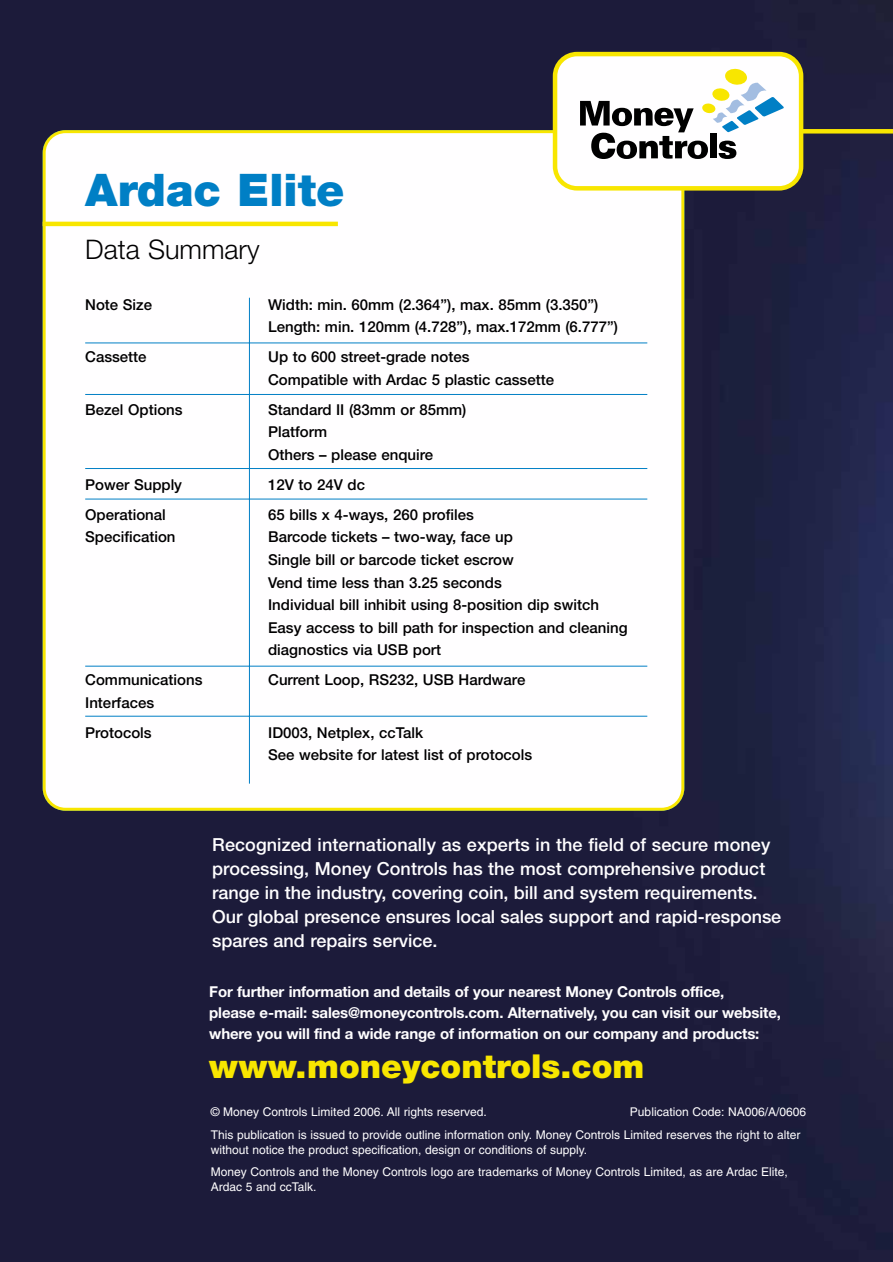
<style>
.page{position:relative;width:893px;height:1262px;background:#fff}
.page>*{position:absolute;margin:0;border:0;box-sizing:border-box;transform-origin:0 0}
.t1{font:900 45px "Helvetica Neue";color:#007fc5}
.t2{font:900 33px "Helvetica Neue";color:#f8e600}
.t3{font:300 27px "Helvetica Neue";color:#000}
.t4{font:500 18px/24px "Helvetica Neue";color:#fffeff}
.t5{font:500 15px/22.5px "Helvetica Neue";color:#000}
.t6{font:700 15px/21px "Helvetica Neue";letter-spacing:-.01em;color:#fffeff}
.t7{font:12px/23px "Helvetica";color:#fffeff}
</style>
<div class="page">
<img style="left:0;top:0;width:892px;height:1262px">
<svg style="left:43px;top:130px;width:641px;height:680px"></svg>
<hr style="left:43px;top:222px;width:295px;height:4px;background:#f8e600">
<svg style="left:552px;top:52px;width:251px;height:139px"></svg>
<hr style="left:802px;top:129px;width:90px;height:4px;background:#f8e600">
<hr style="left:85px;top:343px;width:562px;height:1px;background:#007fc5">
<hr style="left:249px;top:298px;width:1px;height:485px;background:#007fc5">
<hr style="left:85px;top:394px;width:562px;height:1px;background:#007fc5">
<hr style="left:85px;top:468px;width:562px;height:1px;background:#007fc5">
<hr style="left:85px;top:499px;width:562px;height:1px;background:#007fc5">
<hr style="left:85px;top:666px;width:562px;height:1px;background:#007fc5">
<hr style="left:85px;top:716px;width:562px;height:1px;background:#007fc5">
<h1 class="t1" style="left:85px;top:173px;width:261px">Ardac Elite</h1>
<h3 class="t3" style="left:85px;top:240px;width:176px">Data Summary</h3>
<p class="t5" style="left:85px;top:295px;width:68px">Note Size</p>
<p class="t5" style="left:268px;top:295px;width:351px">Width: min. 60mm (2.364”), max. 85mm (3.350”)<br>Length: min. 120mm (4.728”), max.172mm (6.777”)</p>
<p class="t5" style="left:85px;top:347px;width:63px">Cassette</p>
<p class="t5" style="left:268px;top:347px;width:287px">Up to 600 street-grade notes<br>Compatible with Ardac 5 plastic cassette</p>
<p class="t5" style="left:85px;top:400px;width:99px">Bezel Options</p>
<p class="t5" style="left:268px;top:400px;width:200px">Standard II (83mm or 85mm)<br>Platform<br>Others – please enquire</p>
<p class="t5" style="left:85px;top:475px;width:98px">Power Supply</p>
<p class="t5" style="left:268px;top:475px;width:98px">12V to 24V dc</p>
<p class="t5" style="left:85px;top:505px;width:82px">Operational</p>
<p class="t5" style="left:268px;top:505px;width:207px">65 bills x 4-ways, 260 profiles</p>
<p class="t5" style="left:85px;top:527px;width:92px">Specification</p>
<p class="t5" style="left:268px;top:527px;width:361px">Barcode tickets – two-way, face up<br>Single bill or barcode ticket escrow<br>Vend time less than 3.25 seconds<br>Individual bill inhibit using 8-position dip switch Easy access to bill path for inspection and cleaning diagnostics via USB port</p>
<p class="t5" style="left:85px;top:670px;width:119px">Communications</p>
<p class="t5" style="left:268px;top:670px;width:259px">Current Loop, RS232, USB Hardware</p>
<p class="t5" style="left:85px;top:688px;width:70px;line-height:30px">Interfaces<br>Protocols</p>
<p class="t5" style="left:268px;top:722px;width:265px">ID003, Netplex, ccTalk<br>See website for latest list of protocols</p>
<p class="t4" style="left:212px;top:834px;width:570px">Recognized internationally as experts in the field of secure money processing, Money Controls has the most comprehensive product range in the industry, covering coin, bill and system requirements.<br>Our global presence ensures local sales support and rapid-response spares and repairs service.</p>
<p class="t6" style="left:209px;top:982px;width:573px">For further information and details of your nearest Money Controls office,<br>please e-mail: sales@moneycontrols.com. Alternatively, you can visit our website, where you will find a wide range of information on our company and products:</p>
<h2 class="t2" style="left:209px;top:1054px;width:436px">www.moneycontrols.com</h2>
<p class="t7" style="left:211px;top:1101px;width:277px">© Money Controls Limited 2006. All rights reserved.</p>
<p class="t7" style="left:211px;top:1101px;width:597px;text-indent:419px">Publication Code: NA006/A/0606<br>This publication is issued to provide outline information only. Money Controls Limited reserves the right to alter</p>
<p class="t7" style="left:211px;top:1139px;width:578px">without notice the product specification, design or conditions of supply.<br>Money Controls and the Money Controls logo are trademarks of Money Controls Limited, as are Ardac Elite,</p>
<p class="t7" style="left:211px;top:1176px;width:107px">Ardac 5 and ccTalk.</p>
</div>
